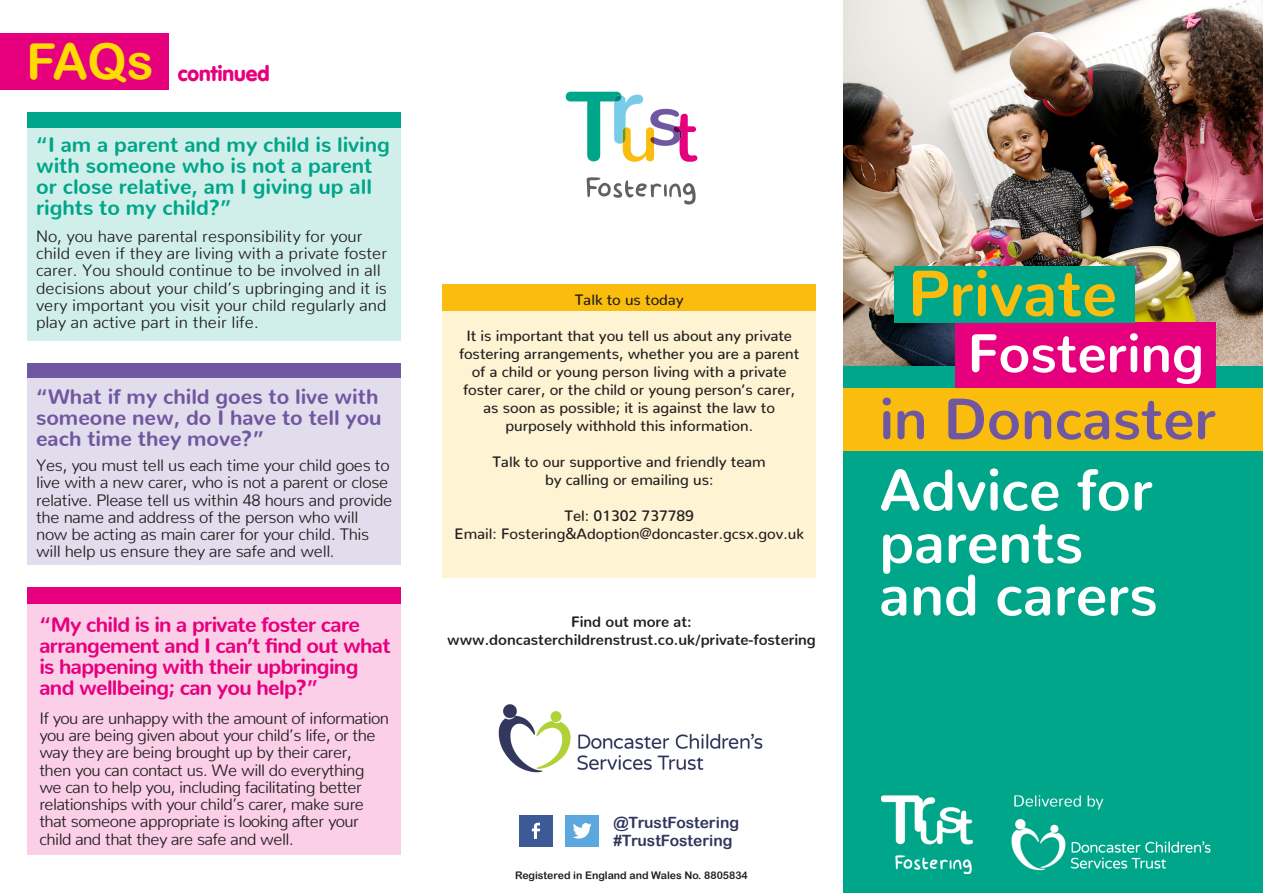
<style>
.page{position:relative;width:1263px;height:893px;background:#fff}
.page>*{position:absolute;margin:0;border:0;box-sizing:border-box;transform-origin:0 0}
.t1{font:700 64.5px "Nunito";color:#fabd0d}
.t2{font:700 58.35px/52.5px "Nunito";color:#fff}
.t3{font:700 57.75px "Nunito";color:#7057a1}
.t4{font:700 54px "Nunito";color:#fff}
.t5{font:49.5px "Arial Rounded MT Bold";color:#ffdc01}
.t6{font:800 21px/21px "Nunito";letter-spacing:-.03em;color:#e6007e}
.t7{font:800 21px/21px "Nunito";color:#00a68a}
.t8{font:800 21px/21px "Nunito";color:#7057a1}
.t9{font:900 21px "VAG Rounded";color:#e6007e}
.t10{font:300 16.5px/17.2px "Nunito";letter-spacing:-.02em;color:#231f20}
.t11{font:300 16.5px/17.2px "Nunito";color:#231f20}
.t12{font:15.6px "Arial Rounded MT Bold";color:#32365c}
.t13{font:500 15px/18px "Nunito";color:#231f20;text-align:center}
.t14{font:700 15px "Nunito";color:#231f20}
.t15{font:10.5px "Arial Rounded MT Bold";color:#231f20}
.s1{color:#ed028c}
</style>
<div class="page">
<div style="left:443px;top:297px;width:373px;height:281px;background:#fef3d3"></div>
<div style="left:443px;top:285px;width:373px;height:26px;background:#fabd0d"></div>
<div style="left:0;top:33px;width:169px;height:57px;background:#e6007e"></div>
<div style="left:843px;top:1px;width:420px;height:892px;background:#00a68a"></div>
<img style="left:843px;top:0;width:420px;height:365px">
<svg style="left:587px;top:177px;width:109px;height:28px"></svg>
<svg style="left:566px;top:92px;width:131px;height:70px"></svg>
<div style="left:843px;top:388px;width:420px;height:63px;background:#fabd0d"></div>
<div style="left:956px;top:322px;width:260px;height:66px;background:#e6007e"></div>
<div style="left:894px;top:266px;width:240px;height:56px;background:#00a68a"></div>
<div style="left:519px;top:815px;width:33px;height:32px;background:#3d5996"></div>
<svg style="left:532px;top:823px;width:8px;height:16px"></svg>
<div style="left:566px;top:815px;width:33px;height:32px;background:#5ca8de"></div>
<svg style="left:573px;top:823px;width:19px;height:16px"></svg>
<div style="left:28px;top:113px;width:373px;height:228px;background:#d1efea"></div>
<div style="left:28px;top:113px;width:373px;height:15px;background:#00a68a"></div>
<div style="left:28px;top:364px;width:373px;height:201px;background:#e2ddec"></div>
<div style="left:28px;top:364px;width:373px;height:14px;background:#7057a1"></div>
<div style="left:28px;top:588px;width:373px;height:267px;background:#facfe7"></div>
<div style="left:28px;top:588px;width:373px;height:16px;background:#e6007e"></div>
<img style="left:880px;top:795px;width:331px;height:80px">
<img style="left:498px;top:704px;width:265px;height:69px">
<p class="t5" style="left:26px;top:32px;width:129px">FAQs</p>
<p class="t9" style="left:178px;top:61px;width:93px">continued</p>
<p class="t7" style="left:36px;top:131px;width:355px">“I am a parent and my child is living with someone who is not a parent or close relative, am I giving up all rights to my child?”</p>
<p class="t11" style="left:36px;top:226px;width:353px">No, you have parental responsibility for your child even if they are living with a private foster carer. You should continue to be involved in all decisions about your child’s upbringing and it is very important you visit your child regularly and play an active part in their life.</p>
<p class="t8" style="left:36px;top:383px;width:347px">“What if my child goes to live with someone new, do I have to tell you each time they move?”</p>
<p class="t10" style="left:36px;top:455px;width:358px">Yes, you must tell us each time your child goes to live with a new carer, who is not a parent or close relative. Please tell us within 48 hours and provide the name and address of the person who will now be acting as main carer for your child. This will help us ensure they are safe and well.</p>
<p class="t6" style="left:39px;top:612px;width:353px">“My child is in a private foster care arrangement and I can’t find out what is happening with their upbringing and wellbeing; can you help?<span class="s1">”</span></p>
<p class="t10" style="left:39px;top:708px;width:351px">If you are unhappy with the amount of information you are being given about your child’s life, or the way they are being brought up by their carer,<br>then you can contact us. We will do everything we can to help you, including facilitating better relationships with your child’s carer, make sure that someone appropriate is looking after your child and that they are safe and well.</p>
<p class="t13" style="left:575px;top:289px;width:110px">Talk to us today</p>
<p class="t13" style="left:459px;top:325px;width:342px">It is important that you tell us about any private fostering arrangements, whether you are a parent of a child or young person living with a private foster carer, or the child or young person’s carer, as soon as possible; it is against the law to purposely withhold this information.</p>
<p class="t13" style="left:493px;top:451px;width:275px">Talk to our supportive and friendly team</p>
<p class="t13" style="left:545px;top:469px;width:170px">by calling or emailing us:</p>
<p class="t13" style="left:564px;top:505px;width:131px">Tel: 01302 737789</p>
<p class="t13" style="left:455px;top:523px;width:351px">Email: Fostering&amp;Adoption@doncaster.gcsx.gov.uk</p>
<p class="t14" style="left:571px;top:608px;width:122px">Find out more at:</p>
<p class="t14" style="left:447px;top:626px;width:370px">www.doncasterchildrenstrust.co.uk/private-fostering</p>
<p class="t12" style="left:613px;top:813px;width:127px">@TrustFostering</p>
<p class="t12" style="left:613px;top:831px;width:121px">#TrustFostering</p>
<p class="t15" style="left:515px;top:869px;width:234px">Registered in England and Wales No. 8805834</p>
<p class="t1" style="left:908px;top:235px;width:211px">Private</p>
<p class="t4" style="left:967px;top:304px;width:238px">Fostering</p>
<p class="t3" style="left:879px;top:367px;width:338px">in Doncaster</p>
<p class="t2" style="left:879px;top:457px;width:280px">Advice for parents and carers</p>
</div>
